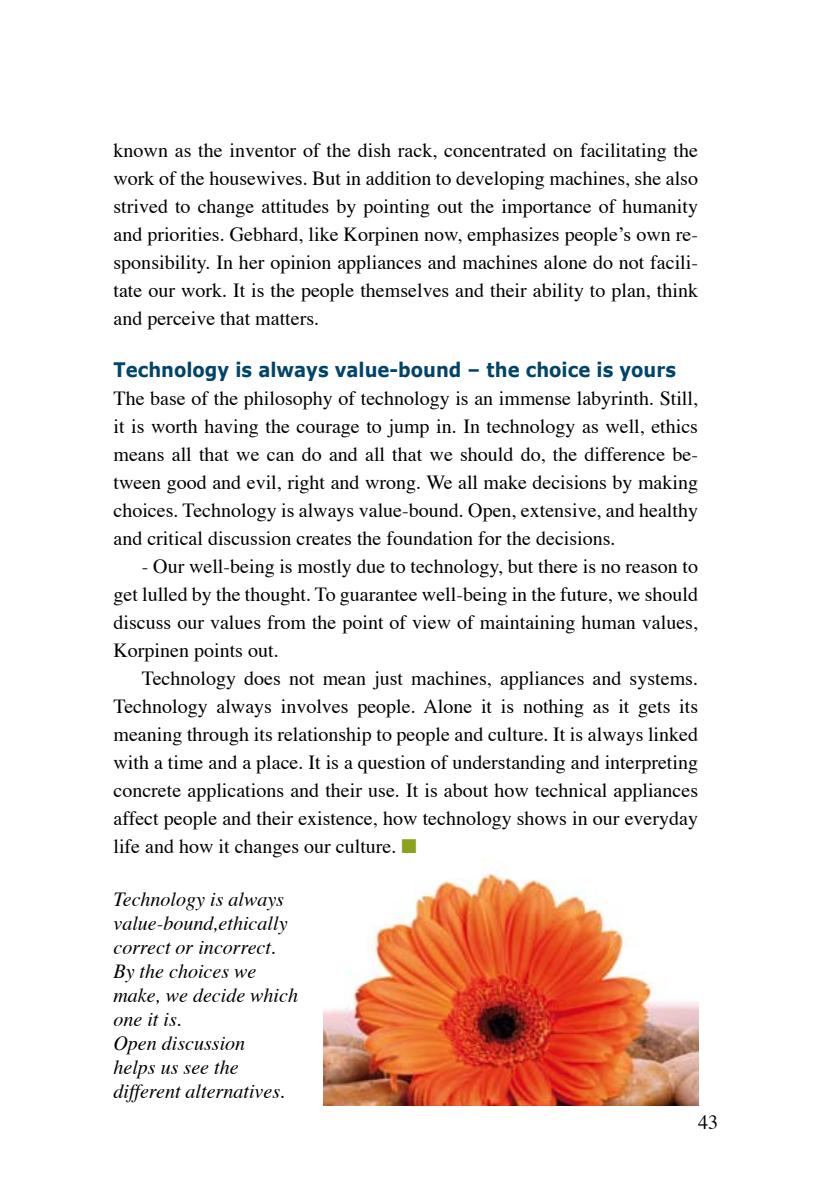
<style>
.page{position:relative;width:840px;height:1191px;background:#fff}
.page>*{position:absolute;margin:0;border:0;box-sizing:border-box;transform-origin:0 0}
.t1{font:20px/28px "Times";color:#000;text-align:justify}
.t2{font:italic 20px/24px "Times";color:#000}
.t3{font:700 20px "Verdana";color:#004469;scale:.9 1}
.s1{color:#8aa21e}
</style>
<div class="page">
<img style="left:323px;top:861px;width:374px;height:245px">
<p class="t1" style="left:113px;top:134px;width:585px">known as the inventor of the dish rack, concentrated on facilitating the work of the housewives. But in addition to developing machines, she also strived to change attitudes by pointing out the importance of humanity and priorities. Gebhard, like Korpinen now, emphasizes people’s own re&shy;sponsibility. In her opinion appliances and machines alone do not facili&shy;tate our work. It is the people themselves and their ability to plan, think and perceive that matters.</p>
<p class="t3" style="left:113px;top:357px;width:626px">Technology is always value-bound – the choice is yours</p>
<p class="t1" style="left:113px;top:382px;width:585px">The base of the philosophy of technology is an immense labyrinth. Still, it is worth having the courage to jump in. In technology as well, ethics means all that we can do and all that we should do, the difference be&shy;tween good and evil, right and wrong. We all make decisions by making choices. Technology is always value-bound. Open, extensive, and healthy and critical discussion creates the foundation for the decisions.</p>
<p class="t1" style="left:113px;top:550px;width:585px;text-indent:28px">- Our well-being is mostly due to technology, but there is no reason to get lulled by the thought. To guarantee well-being in the future, we should discuss our values from the point of view of maintaining human values, Korpinen points out.</p>
<p class="t1" style="left:113px;top:662px;width:585px;text-indent:28px">Technology does not mean just machines, appliances and systems.<br>Technology always involves people. Alone it is nothing as it gets its meaning through its relationship to people and culture. It is always linked with a time and a place. It is a question of understanding and interpreting concrete applications and their use. It is about how technical appliances affect people and their existence, how technology shows in our everyday life and how it changes our culture. <span class="s1">■</span></p>
<p class="t2" style="left:113px;top:885px;width:186px">Technology is always value-bound,ethically correct or incorrect.<br>By the choices we make, we decide which one it is.<br>Open discussion<br>helps us see the different alternatives.</p>
<p class="t1" style="left:697px;top:1107px;width:21px">43</p>
</div>
